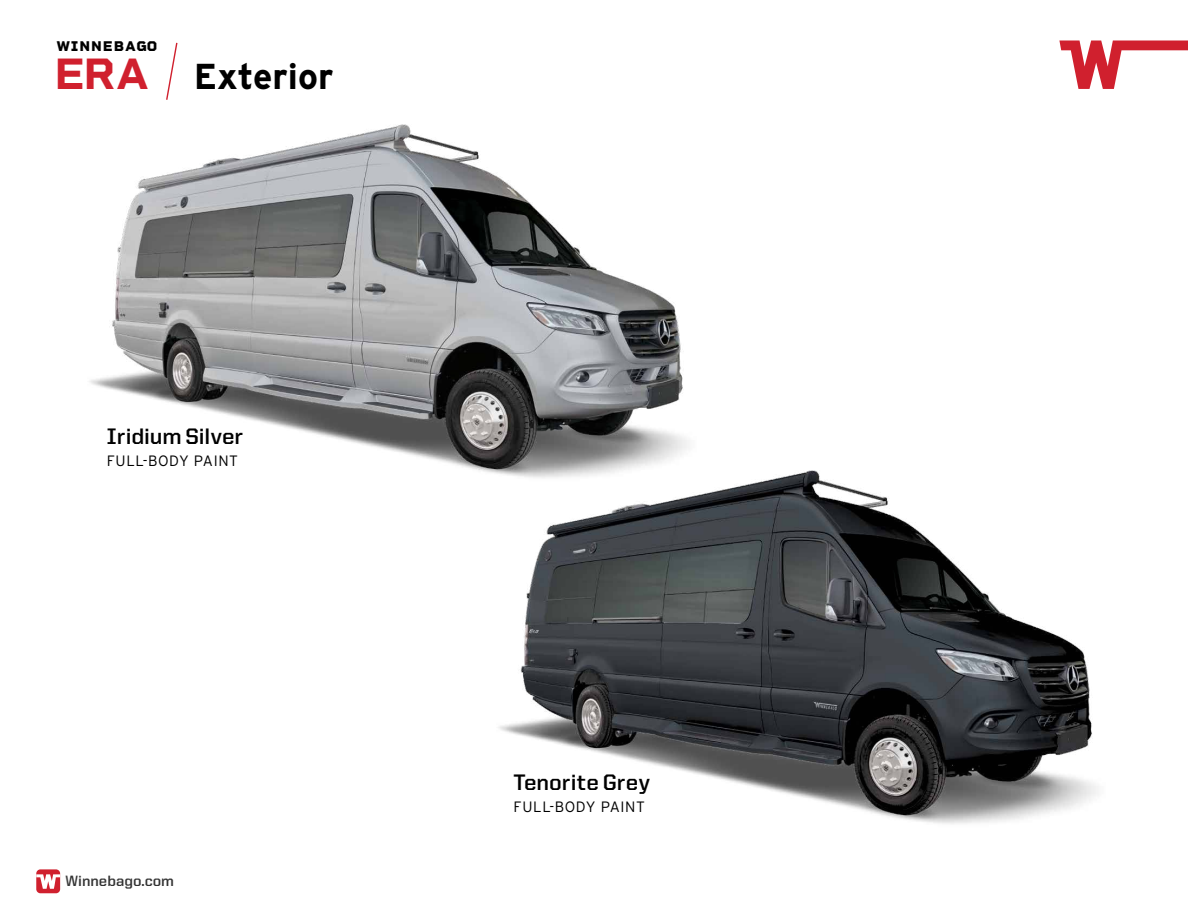
<style>
.page{position:relative;width:1188px;height:918px;background:#fff}
.page>*{position:absolute;margin:0;border:0;box-sizing:border-box;transform-origin:0 0}
.t1{font:700 44.7px "Rigid Square";color:#d0202e}
.t2{font:700 36px "Interstate";color:#000}
.t3{font:700 22.5px "United Sans Reg";color:#000}
.t4{font:300 15px "Interstate";letter-spacing:.04em;color:#000}
.t5{font:700 15px "United Sans Reg";color:#333}
.t6{font:800 14.4px "Rigid Square";letter-spacing:.07em;color:#000}
</style>
<div class="page">
<svg style="left:36px;top:873px;width:25px;height:21px"></svg>
<div style="left:36px;top:869px;width:24px;height:24px;background:#d0202e;border-radius:4px"></div>
<svg style="left:36px;top:874px;width:24px;height:15px"></svg>
<svg style="left:1059px;top:40px;width:129px;height:49px"></svg>
<svg style="left:171px;top:42px;width:7px;height:26px"></svg>
<img style="left:498px;top:470px;width:600px;height:354px">
<img style="left:89px;top:68px;width:652px;height:453px">
<p class="t6" style="left:56px;top:38px;width:102px">WINNEBAGO</p>
<h1 class="t1" style="left:54px;top:47px;width:97px">ERA</h1>
<h2 class="t2" style="left:194px;top:56px;width:141px">Exterior</h2>
<h3 class="t3" style="left:107px;top:424px;width:138px">Iridium Silver</h3>
<p class="t4" style="left:107px;top:452px;width:133px">FULL-BODY PAINT</p>
<p class="t5" style="left:66px;top:872px;width:110px">Winnebago.com</p>
<h3 class="t3" style="left:514px;top:770px;width:138px">Tenorite Grey</h3>
<p class="t4" style="left:514px;top:799px;width:133px">FULL-BODY PAINT</p>
</div>
